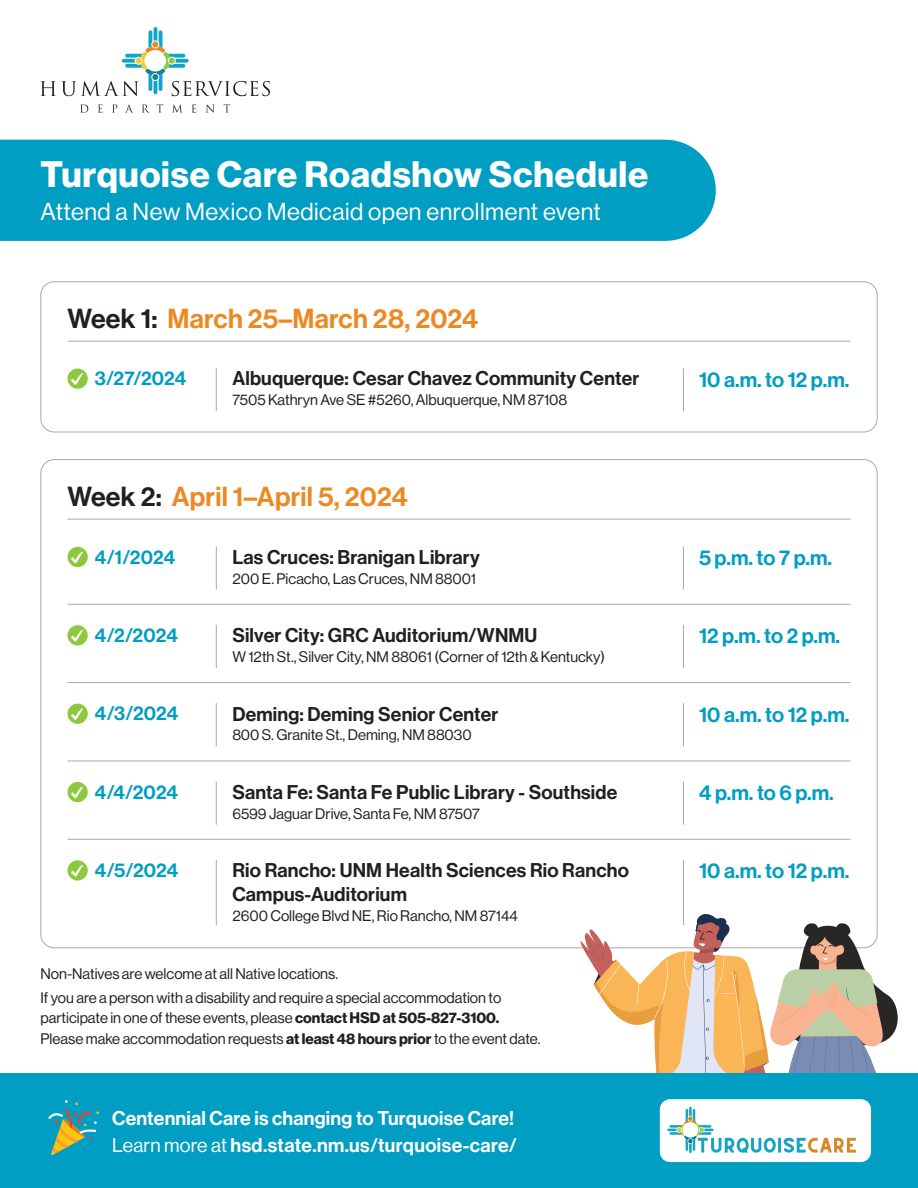
<style>
.page{position:relative;width:918px;height:1188px;background:#fff}
.page>*{position:absolute;margin:0;border:0;box-sizing:border-box;transform-origin:0 0}
.t1{font:36px "N Haas Grotesk DS Pro 75 Bd";letter-spacing:.02em;color:#fff}
.t2{font:27px "N Haas Grotesk DS Pro 65 Md";letter-spacing:.01em;color:#ec8922}
.t3{font:24px "N Haas Grotesk DS Pro 55 Rg";letter-spacing:.02em;color:#fff}
.t4{font:21px "N Haas Grotesk DS Pro 65 Md";color:#009ec3}
.t5{font:19.5px/24px "N Haas Grotesk DS Pro 65 Md";letter-spacing:.01em;color:#231f20}
.t6{font:19.5px/27px "N Haas Grotesk DS Pro 65 Md";letter-spacing:.01em;color:#fff}
.t7{font:19.5px "N Haas Grotesk DS Pro 65 Md";letter-spacing:.005em;color:#009ec3}
.t8{font:15px/24.3px "N Haas Grotesk DS Pro 55 Rg";color:#231f20}
.s1{color:#231f20}
.s2{font-family:"N Haas Grotesk DS Pro 75 Bd"}
.s3{font-family:"N Haas Grotesk DS Pro 55 Rg"}
</style>
<div class="page">
<div style="left:41px;top:281px;width:836px;height:151px;border:1px solid #a8a9ad;border-radius:14px"></div>
<svg style="left:80px;top:104px;width:8px;height:9px"></svg>
<svg style="left:98px;top:104px;width:5px;height:9px"></svg>
<svg style="left:112px;top:105px;width:5px;height:8px"></svg>
<svg style="left:125px;top:104px;width:8px;height:9px"></svg>
<svg style="left:142px;top:105px;width:8px;height:8px"></svg>
<svg style="left:156px;top:104px;width:7px;height:9px"></svg>
<svg style="left:172px;top:104px;width:11px;height:9px"></svg>
<svg style="left:192px;top:104px;width:4px;height:9px"></svg>
<svg style="left:206px;top:104px;width:8px;height:9px"></svg>
<svg style="left:224px;top:104px;width:6px;height:9px"></svg>
<svg style="left:40px;top:27px;width:230px;height:69px"></svg>
<div style="left:0;top:140px;width:716px;height:101px;background:#009ec3"></div>
<hr style="left:68px;top:341px;width:782px;height:1px;background:#a8a9ad">
<hr style="left:68px;top:519px;width:782px;height:1px;background:#a8a9ad">
<hr style="left:68px;top:604px;width:782px;height:1px;background:#a8a9ad">
<hr style="left:68px;top:682px;width:782px;height:1px;background:#a8a9ad">
<hr style="left:68px;top:761px;width:782px;height:1px;background:#a8a9ad">
<hr style="left:68px;top:839px;width:782px;height:1px;background:#a8a9ad">
<div style="left:68px;top:369px;width:20px;height:20px;background:#8ec740;border-radius:50%"></div>
<svg style="left:71px;top:373px;width:12px;height:12px"></svg>
<div style="left:68px;top:547px;width:20px;height:20px;background:#8ec740;border-radius:50%"></div>
<svg style="left:71px;top:551px;width:12px;height:13px"></svg>
<div style="left:68px;top:625px;width:20px;height:20px;background:#8ec740;border-radius:50%"></div>
<svg style="left:71px;top:630px;width:12px;height:12px"></svg>
<div style="left:68px;top:704px;width:20px;height:20px;background:#8ec740;border-radius:50%"></div>
<svg style="left:71px;top:708px;width:12px;height:12px"></svg>
<div style="left:68px;top:782px;width:20px;height:20px;background:#8ec740;border-radius:50%"></div>
<svg style="left:71px;top:786px;width:12px;height:13px"></svg>
<div style="left:68px;top:860px;width:20px;height:21px;background:#8ec740;border-radius:50%"></div>
<svg style="left:71px;top:865px;width:12px;height:12px"></svg>
<hr style="left:216px;top:368px;width:1px;height:43px;background:#a8a9ad">
<hr style="left:216px;top:546px;width:1px;height:44px;background:#a8a9ad">
<hr style="left:216px;top:625px;width:1px;height:43px;background:#a8a9ad">
<hr style="left:216px;top:703px;width:1px;height:43px;background:#a8a9ad">
<hr style="left:216px;top:781px;width:1px;height:44px;background:#a8a9ad">
<hr style="left:216px;top:860px;width:1px;height:65px;background:#a8a9ad">
<hr style="left:683px;top:368px;width:1px;height:43px;background:#a8a9ad">
<hr style="left:683px;top:546px;width:1px;height:44px;background:#a8a9ad">
<hr style="left:683px;top:625px;width:1px;height:43px;background:#a8a9ad">
<hr style="left:683px;top:703px;width:1px;height:43px;background:#a8a9ad">
<hr style="left:683px;top:781px;width:1px;height:44px;background:#a8a9ad">
<hr style="left:683px;top:860px;width:1px;height:65px;background:#a8a9ad">
<div style="left:0;top:1073px;width:918px;height:115px;background:#009ec3"></div>
<svg style="left:48px;top:1100px;width:51px;height:55px"></svg>
<svg style="left:579px;top:914px;width:319px;height:249px"></svg>
<h1 class="t1" style="left:40px;top:153px;width:609px">Turquoise Care Roadshow Schedule</h1>
<h3 class="t3" style="left:40px;top:198px;width:562px">Attend a New Mexico Medicaid open enrollment event</h3>
<h2 class="t2" style="left:68px;top:303px;width:412px"><span class="s1">Week 1:</span> March 25–March 28, 2024</h2>
<h3 class="t7" style="left:95px;top:367px;width:93px">3/27/2024</h3>
<h3 class="t5" style="left:232px;top:367px;width:408px">Albuquerque: Cesar Chavez Community Center</h3>
<p class="t8" style="left:232px;top:388px;width:336px">7505 Kathryn Ave SE #5260, Albuquerque, NM 87108</p>
<h2 class="t2" style="left:68px;top:481px;width:342px"><span class="s1">Week 2:</span> April 1–April 5, 2024</h2>
<h3 class="t7" style="left:95px;top:546px;width:82px">4/1/2024</h3>
<h3 class="t5" style="left:232px;top:545px;width:249px">Las Cruces: Branigan Library</h3>
<p class="t8" style="left:232px;top:566px;width:245px">200 E. Picacho, Las Cruces, NM 88001</p>
<h3 class="t7" style="left:95px;top:624px;width:85px">4/2/2024</h3>
<h3 class="t5" style="left:232px;top:624px;width:307px">Silver City: GRC Auditorium/WNMU</h3>
<p class="t8" style="left:232px;top:645px;width:374px">W 12th St., Silver City, NM 88061 (Corner of 12th &amp; Kentucky)</p>
<h3 class="t7" style="left:95px;top:702px;width:85px">4/3/2024</h3>
<h3 class="t5" style="left:232px;top:702px;width:268px">Deming: Deming Senior Center</h3>
<p class="t8" style="left:232px;top:723px;width:241px">800 S. Granite St., Deming, NM 88030</p>
<h3 class="t7" style="left:95px;top:781px;width:85px">4/4/2024</h3>
<h3 class="t5" style="left:232px;top:780px;width:386px">Santa Fe: Santa Fe Public Library - Southside</h3>
<p class="t8" style="left:232px;top:801px;width:249px">6599 Jaguar Drive, Santa Fe, NM 87507</p>
<h3 class="t7" style="left:95px;top:859px;width:85px">4/5/2024</h3>
<h3 class="t5" style="left:232px;top:859px;width:398px">Rio Rancho: UNM Health Sciences Rio Rancho<br>Campus-Auditorium</h3>
<p class="t8" style="left:232px;top:904px;width:287px">2600 College Blvd NE, Rio Rancho, NM 87144</p>
<p class="t8" style="left:40px;top:962px;width:462px">Non-Natives are welcome at all Native locations.<br>If you are a person with a disability and require a special accommodation to</p>
<p class="t8" style="left:40px;top:1008px;width:501px;line-height:20.2px">participate in one of these events, please <span class="s2">contact HSD at 505-827-3100.<br></span>Please make accommodation requests <span class="s2">at least 48 hours prior</span> to the event date.</p>
<h3 class="t6" style="left:112px;top:1105px;width:406px">Centennial Care is changing to Turquoise Care!<br><span class="s3">Learn more at</span> hsd.state.nm.us/turquoise-care/</h3>
<h3 class="t4" style="left:699px;top:367px;width:152px">10 a.m. to 12 p.m.</h3>
<h3 class="t4" style="left:699px;top:545px;width:135px">5 p.m. to 7 p.m.</h3>
<h3 class="t4" style="left:699px;top:624px;width:143px">12 p.m. to 2 p.m.</h3>
<h3 class="t4" style="left:699px;top:702px;width:152px">10 a.m. to 12 p.m.</h3>
<h3 class="t4" style="left:699px;top:780px;width:136px">4 p.m. to 6 p.m.</h3>
<h3 class="t4" style="left:699px;top:859px;width:152px">10 a.m. to 12 p.m.</h3>
</div>
